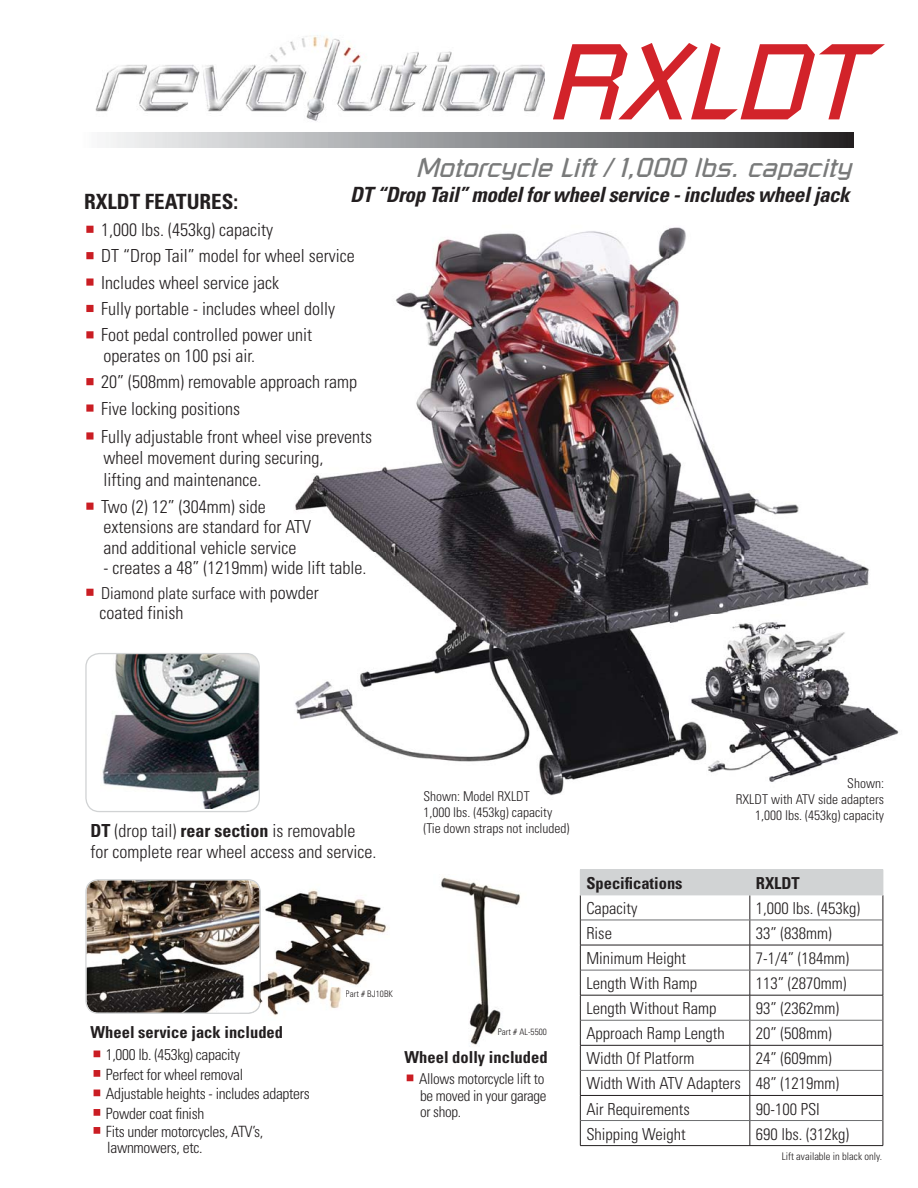
<style>
.page{position:relative;width:918px;height:1188px;background:#fff}
.page>*{position:absolute;margin:0;border:0;box-sizing:border-box;transform-origin:0 0}
.t1{font:italic 106.2px "Russell Square";letter-spacing:-.01em;color:#d2232a}
.t2{font:italic 27px "Russell Square";letter-spacing:-.01em;color:#797a7a}
.t3{font:italic 700 condensed 21px "Univers";letter-spacing:-.02em;color:#231f20}
.t4{font:700 condensed 21px "Univers";color:#231f20}
.t5{font:300 condensed 18px/20.4px "Univers";color:#231f20}
.t6{font:300 condensed 16.5px/25px "Univers";color:#231f20}
.t7{font:700 condensed 16.5px "Univers";color:#231f20}
.t8{font:300 condensed 15.45px/16.5px "Univers";letter-spacing:-.02em;color:#231f20}
.t9{font:300 condensed 15px/16.5px "Univers";letter-spacing:-.02em;color:#231f20}
.t10{font:300 condensed 13.5px/16.2px "Univers";color:#231f20}
.t11{font:300 condensed 10.5px "Univers";color:#231f20}
.t12{font:300 condensed 9px "Univers";letter-spacing:.01em;color:#231f20}
.s1{font-size:18px}
.s2{font-weight:700}
</style>
<div class="page">
<img style="left:295px;top:229px;width:374px;height:567px">
<img style="left:669px;top:227px;width:200px;height:396px">
<img style="left:669px;top:717px;width:9px;height:40px">
<div style="left:580px;top:870px;width:303px;height:25px;background:#d1d3d4"></div>
<hr style="left:580px;top:945px;width:170px;height:1px;background:#231f20">
<hr style="left:750px;top:945px;width:133px;height:1px;background:#231f20">
<hr style="left:580px;top:995px;width:170px;height:1px;background:#231f20">
<hr style="left:750px;top:995px;width:133px;height:1px;background:#231f20">
<hr style="left:580px;top:1045px;width:170px;height:1px;background:#231f20">
<hr style="left:750px;top:1045px;width:133px;height:1px;background:#231f20">
<hr style="left:580px;top:1095px;width:170px;height:1px;background:#231f20">
<hr style="left:750px;top:1095px;width:133px;height:1px;background:#231f20">
<svg style="left:750px;top:896px;width:1px;height:249px"></svg>
<hr style="left:580px;top:1145px;width:303px;height:1px;background:#231f20">
<hr style="left:581px;top:920px;width:302px;height:1px;background:#6d6e70">
<hr style="left:581px;top:970px;width:302px;height:1px;background:#6d6e70">
<hr style="left:581px;top:1020px;width:302px;height:1px;background:#6d6e70">
<hr style="left:581px;top:1070px;width:302px;height:1px;background:#6d6e70">
<hr style="left:581px;top:1120px;width:302px;height:1px;background:#6d6e70">
<hr style="left:580px;top:869px;width:170px;height:1px;background:#d1d3d4">
<svg style="left:580px;top:896px;width:1px;height:249px"></svg>
<hr style="left:750px;top:869px;width:133px;height:1px;background:#d1d3d4">
<svg style="left:883px;top:870px;width:1px;height:275px"></svg>
<hr style="left:580px;top:895px;width:303px;height:1px;background:#d1d3d4">
<img style="left:102px;top:655px;width:156px;height:154px">
<div style="left:85px;top:653px;width:175px;height:159px;border:1px solid #d1d3d4;border-radius:14px"></div>
<img style="left:678px;top:615px;width:221px;height:167px">
<img style="left:106px;top:133px;width:747px;height:15px">
<img style="left:95px;top:35px;width:449px;height:86px">
<div style="left:86px;top:226px;width:8px;height:7px;border:3px solid #ca1d23"></div>
<div style="left:86px;top:252px;width:8px;height:7px;border:3px solid #ca1d23"></div>
<div style="left:86px;top:278px;width:8px;height:8px;border:3px solid #ca1d23"></div>
<div style="left:86px;top:305px;width:8px;height:7px;border:3px solid #ca1d23"></div>
<div style="left:86px;top:331px;width:8px;height:7px;border:3px solid #ca1d23"></div>
<div style="left:86px;top:378px;width:8px;height:7px;border:3px solid #ca1d23"></div>
<div style="left:86px;top:404px;width:8px;height:8px;border:3px solid #ca1d23"></div>
<div style="left:86px;top:432px;width:8px;height:8px;border:3px solid #ca1d23"></div>
<div style="left:86px;top:503px;width:8px;height:7px;border:3px solid #ca1d23"></div>
<div style="left:86px;top:589px;width:8px;height:7px;border:3px solid #ca1d23"></div>
<img style="left:441px;top:877px;width:80px;height:168px">
<svg style="left:94px;top:1051px;width:6px;height:6px"></svg>
<div style="left:94px;top:1070px;width:6px;height:7px;border:3px solid #ca1d23"></div>
<svg style="left:94px;top:1090px;width:6px;height:6px"></svg>
<div style="left:94px;top:1109px;width:6px;height:7px;border:3px solid #ca1d23"></div>
<div style="left:94px;top:1127px;width:6px;height:7px;border:3px solid #ca1d23"></div>
<svg style="left:407px;top:1075px;width:6px;height:6px"></svg>
<img style="left:85px;top:879px;width:173px;height:135px">
<img style="left:261px;top:889px;width:127px;height:127px">
<img style="left:346px;top:991px;width:42px;height:7px">
<img style="left:240px;top:884px;width:21px;height:130px">
<p class="t4" style="left:84px;top:194px;width:155px">RXLDT FEATURES:</p>
<h1 class="t1" style="left:545px;top:43px;width:320px">RXLDT</h1>
<h2 class="t2" style="left:416px;top:157px;width:437px">Motorcycle Lift / 1,000 lbs. capacity</h2>
<p class="t3" style="left:350px;top:187px;width:501px">DT “Drop Tail” model for wheel service - includes wheel jack</p>
<p class="t5" style="left:88px;top:221px;width:187px"><sup>■</sup> 1,000 lbs. (453kg) capacity</p>
<p class="t5" style="left:88px;top:247px;width:269px"><sup>■</sup> DT “Drop Tail” model for wheel service</p>
<p class="t5" style="left:88px;top:274px;width:193px"><sup>■</sup> Includes wheel service jack</p>
<p class="t5" style="left:88px;top:300px;width:249px"><sup>■</sup> Fully portable - includes wheel dolly</p>
<p class="t5" style="left:104px;top:327px;width:210px;text-indent:-16px"><sup>■</sup> Foot pedal controlled power unit operates on 100 psi air.</p>
<p class="t5" style="left:88px;top:373px;width:271px"><sup>■</sup> 20” (508mm) removable approach ramp</p>
<p class="t5" style="left:88px;top:400px;width:154px"><sup>■</sup> Five locking positions</p>
<p class="t5" style="left:104px;top:427px;width:270px;line-height:21.9px;text-indent:-16px"><sup>■</sup> Fully adjustable front wheel vise prevents wheel movement during securing,<br>lifting and maintenance.</p>
<p class="t5" style="left:104px;top:498px;width:209px;text-indent:-16px"><sup>■</sup> Two (2) 12” (304mm) side extensions are standard for ATV and additional vehicle service</p>
<p class="t5" style="left:104px;top:559px;width:264px">- creates a 48” (1219mm) wide lift table.</p>
<p class="t6" style="left:88px;top:582px;width:233px"><sup>■</sup> Diamond plate surface with <span class="s1">powder</span></p>
<p class="t5" style="left:100px;top:604px;width:85px">coated finish</p>
<p class="t5" style="left:91px;top:823px;width:287px"><span class="s2">DT</span> (drop tail) <span class="s2">rear section</span> is removable for complete rear wheel access and service.</p>
<p class="t10" style="left:423px;top:789px;width:148px">Shown: Model RXLDT<br>1,000 lbs. (453kg) capacity (Tie down straps not included)</p>
<p class="t12" style="left:346px;top:991px;width:49px">Part # BJ10BK</p>
<p class="t7" style="left:91px;top:1026px;width:194px">Wheel service jack included</p>
<p class="t12" style="left:498px;top:1028px;width:51px">Part # AL-5500</p>
<p class="t7" style="left:405px;top:1051px;width:145px">Wheel dolly included</p>
<p class="t8" style="left:95px;top:1048px;width:147px"><sup>■</sup> 1,000 lb. (453kg) capacity</p>
<p class="t8" style="left:95px;top:1067px;width:150px"><sup>■</sup> Perfect for wheel removal</p>
<p class="t8" style="left:95px;top:1087px;width:216px"><sup>■</sup> Adjustable heights - includes adapters</p>
<p class="t8" style="left:95px;top:1106px;width:111px"><sup>■</sup> Powder coat finish</p>
<p class="t8" style="left:107px;top:1124px;width:158px;text-indent:-13px"><sup>■</sup> Fits under motorcycles, ATV’s, lawnmowers, etc.</p>
<p class="t9" style="left:420px;top:1072px;width:128px;text-indent:-12px"><sup>■</sup> Allows motorcycle lift to be moved in your garage or shop.</p>
<p class="t10" style="left:736px;top:776px;width:150px;text-align:right">Shown:<br>RXLDT with ATV side adapters<br>1,000 lbs. (453kg) capacity</p>
<p class="t7" style="left:586px;top:877px;width:98px">Specifications</p>
<p class="t7" style="left:756px;top:877px;width:46px">RXLDT</p>
<p class="t6" style="left:586px;top:897px;width:53px">Capacity</p>
<p class="t6" style="left:756px;top:897px;width:106px">1,000 lbs. (453kg)</p>
<p class="t6" style="left:586px;top:922px;width:27px">Rise</p>
<p class="t6" style="left:756px;top:922px;width:78px">33” (838mm)</p>
<p class="t6" style="left:586px;top:947px;width:101px">Minimum Height</p>
<p class="t6" style="left:756px;top:947px;width:95px">7-1/4” (184mm)</p>
<p class="t6" style="left:586px;top:972px;width:112px">Length With Ramp</p>
<p class="t6" style="left:756px;top:972px;width:92px">113” (2870mm)</p>
<p class="t6" style="left:586px;top:998px;width:132px">Length Without Ramp</p>
<p class="t6" style="left:756px;top:998px;width:85px">93” (2362mm)</p>
<p class="t6" style="left:586px;top:1023px;width:140px">Approach Ramp Length</p>
<p class="t6" style="left:756px;top:1023px;width:78px">20” (508mm)</p>
<p class="t6" style="left:586px;top:1048px;width:110px">Width Of Platform</p>
<p class="t6" style="left:586px;top:1048px;width:254px;text-indent:170px">24” (609mm)<br>Width With ATV Adapters 48” (1219mm)<br>Air Requirements</p>
<p class="t6" style="left:756px;top:1098px;width:66px">90-100 PSI</p>
<p class="t6" style="left:586px;top:1123px;width:101px">Shipping Weight</p>
<p class="t6" style="left:756px;top:1123px;width:95px">690 lbs. (312kg)</p>
<p class="t11" style="left:782px;top:1153px;width:102px">Lift available in black only.</p>
</div>
